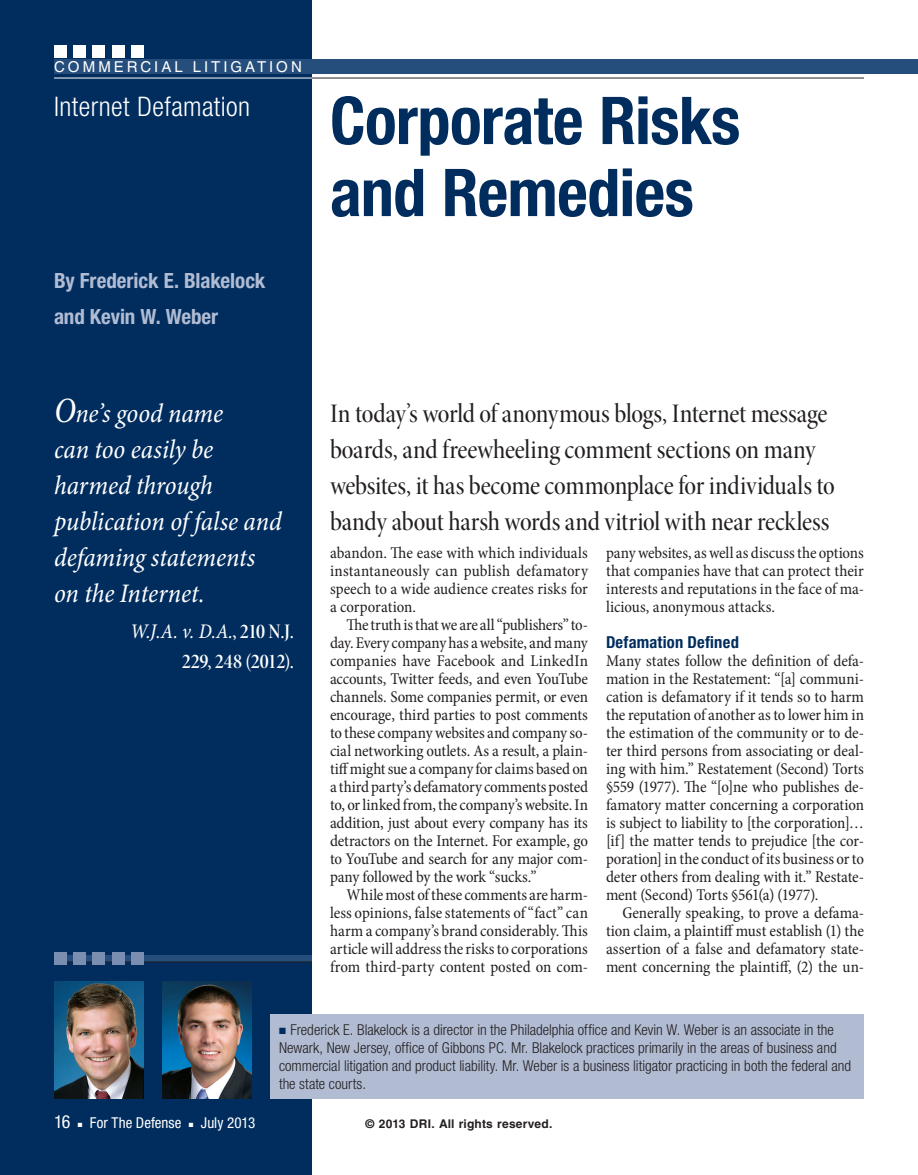
<style>
.page{position:relative;width:918px;height:1175px;background:#fff}
.page>*{position:absolute;margin:0;border:0;box-sizing:border-box;transform-origin:0 0}
.head{font:700 condensed 66px/72px "Helvetica Neue";letter-spacing:-.01em;color:#002d5e}
.body_opening_paragra{font:27px/36px "Minion Pro Medium Cn Disp";letter-spacing:-.01em;color:#231f20}
.blurb{font:italic condensed 27px/36px "Minion Pro";letter-spacing:-.005em;color:#fff}
.kicker{font:300 condensed 27px "Helvetica Neue";letter-spacing:.015em;color:#fff}
.byline{font:700 condensed 21px/36px "Helvetica Neue";letter-spacing:-.005em;color:#b1bcd3}
.blurb_attribute{font:21px/30px "Minion Pro Semibold Cn Disp";letter-spacing:-.005em;color:#fff;text-align:right}
.folio_left_reverse{font:condensed 18px "Helvetica Neue";color:#fff}
.body_para_ind_tighte{font:condensed 16.5px/18px "Minion Pro";letter-spacing:-.005em;color:#231f20;text-align:justify}
.body_no_ind_tightest{font:condensed 16.5px/18px "Minion Pro";letter-spacing:-.005em;color:#231f20;text-align:justify}
.body_no_ind{font:condensed 16.5px/18px "Minion Pro";color:#231f20;text-align:justify}
.subhead_1{font:700 condensed 16.5px "Helvetica Neue";letter-spacing:.015em;color:#002d5e}
.t1{font:300 condensed 15px/18px "Helvetica Neue";color:#231f20}
.folio_left_reverse-2{font:condensed 15px "Helvetica Neue";color:#fff}
.t2{font:15px "Helvetica";letter-spacing:.2em;color:#fff}
.copyright_black{font:700 12px "Helvetica";letter-spacing:.015em;color:#231f20}
.s1{font-size:36px}
.s2{font-family:"Minion Pro";font-style:italic;font-stretch:condensed}
.s3{color:#002d5e}
</style>
<div class="page">
<div style="left:54px;top:59px;width:864px;height:15px;background:#254e7c"></div>
<div style="left:0;top:0;width:312px;height:1174px;background:#002d5e"></div>
<div style="left:54px;top:956px;width:258px;height:6px;background:#254e7c"></div>
<hr style="left:54px;top:961px;width:258px;height:1px;background:#231f20">
<div style="left:54px;top:952px;width:12px;height:13px;background:#798eb1"></div>
<div style="left:73px;top:952px;width:13px;height:13px;background:#798eb1"></div>
<div style="left:93px;top:952px;width:12px;height:13px;background:#798eb1"></div>
<div style="left:112px;top:952px;width:13px;height:13px;background:#798eb1"></div>
<div style="left:132px;top:952px;width:12px;height:13px;background:#798eb1"></div>
<div style="left:54px;top:45px;width:12px;height:12px;background:#fff"></div>
<div style="left:73px;top:45px;width:13px;height:12px;background:#fff"></div>
<div style="left:93px;top:45px;width:12px;height:12px;background:#fff"></div>
<div style="left:112px;top:45px;width:13px;height:12px;background:#fff"></div>
<div style="left:132px;top:45px;width:12px;height:12px;background:#fff"></div>
<div style="left:54px;top:59px;width:810px;height:15px;background:#254e7c"></div>
<hr style="left:312px;top:78px;width:552px;height:1px;background:#231f20">
<hr style="left:54px;top:78px;width:258px;height:1px;background:#fff">
<div style="left:270px;top:1014px;width:594px;height:84px;background:#b1bcd3"></div>
<img style="left:54px;top:981px;width:90px;height:117px">
<img style="left:162px;top:981px;width:90px;height:117px">
<p class="t2" style="left:54px;top:58px;width:249px">COMMERCIAL LITIGATION</p>
<p class="kicker" style="left:54px;top:90px;width:198px">Internet Defamation</p>
<p class="head" style="left:330px;top:84px;width:412px">Corporate Risks and Remedies</p>
<p class="byline" style="left:54px;top:262px;width:213px">By Frederick E. Blakelock and Kevin W. Weber</p>
<p class="blurb" style="left:54px;top:395px;width:229px"><span class="s1">O</span>ne’s good name<br>can too easily be harmed through publication of false and defaming statements on the Internet.</p>
<p class="blurb_attribute" style="left:130px;top:616px;width:165px"><span class="s2">W.J.A. v. D.A.</span>, 210 N.J.<br>229, 248 (2012).</p>
<p class="body_opening_paragra" style="left:330px;top:395px;width:506px">In today’s world of anonymous blogs, Internet message boards, and freewheeling comment sections on many websites, it has become commonplace for individuals to bandy about harsh words and vitriol with near reckless</p>
<p class="body_no_ind" style="left:330px;top:544px;width:260px">abandon. The ease with which individuals instantaneously can publish defamatory speech to a wide audience creates risks for a corporation.</p>
<p class="body_para_ind_tighte" style="left:330px;top:616px;width:260px;text-indent:16px">The truth is that we are all “publishers” to&shy;day. Every company has a website, and many companies have Facebook and LinkedIn accounts, Twitter feeds, and even YouTube channels. Some companies permit, or even encourage, third parties to post comments to these company websites and company so&shy;cial networking outlets. As a result, a plain&shy;tiff might sue a company for claims based on a third party’s defamatory comments posted to, or linked from, the company’s website. In addition, just about every company has its detractors on the Internet. For example, go to YouTube and search for any major com&shy;pany followed by the work “sucks.”</p>
<p class="body_para_ind_tighte" style="left:330px;top:886px;width:260px;text-indent:16px">While most of these comments are harm&shy;less opinions, false statements of “fact” can harm a company’s brand considerably. This article will address the risks to corporations from third-party content posted on com-</p>
<p class="body_para_ind_tighte" style="left:606px;top:544px;width:260px">pany websites, as well as discuss the options that companies have that can protect their interests and reputations in the face of ma&shy;licious, anonymous attacks.</p>
<p class="subhead_1" style="left:606px;top:632px;width:134px">Defamation Defined</p>
<p class="body_no_ind_tightest" style="left:606px;top:652px;width:260px">Many states follow the definition of defa&shy;mation in the Restatement: “[a] communi&shy;cation is defamatory if it tends so to harm the reputation of another as to lower him in the estimation of the community or to de&shy;ter third persons from associating or deal&shy;ing with him.” Restatement (Second) Torts §559 (1977). The “[o]ne who publishes de&shy;famatory matter concerning a corporation is subject to liability to [the corporation]… [if] the matter tends to prejudice [the cor&shy;poration] in the conduct of its business or to deter others from dealing with it.” Restate&shy;ment (Second) Torts §561(a) (1977).</p>
<p class="body_para_ind_tighte" style="left:606px;top:904px;width:260px;text-indent:16px">Generally speaking, to prove a defama&shy;tion claim, a plaintiff must establish (1) the assertion of a false and defamatory state&shy;ment concerning the plaintiff, (2) the un-</p>
<p class="folio_left_reverse" style="left:54px;top:1111px;width:18px">16</p>
<p class="folio_left_reverse-2" style="left:78px;top:1114px;width:105px">■ For The Defense</p>
<p class="folio_left_reverse-2" style="left:189px;top:1114px;width:68px">■ July 2013</p>
<p class="t1" style="left:279px;top:1021px;width:574px"><span class="s3">■</span> Frederick E. Blakelock is a director in the Philadelphia office and Kevin W. Weber is an associate in the Newark, New Jersey, office of Gibbons PC. Mr. Blakelock practices primarily in the areas of business and commercial litigation and product liability. Mr. Weber is a business litigator practicing in both the federal and the state courts.</p>
<p class="copyright_black" style="left:366px;top:1116px;width:188px">© 2013 DRI. All rights reserved.</p>
</div>
